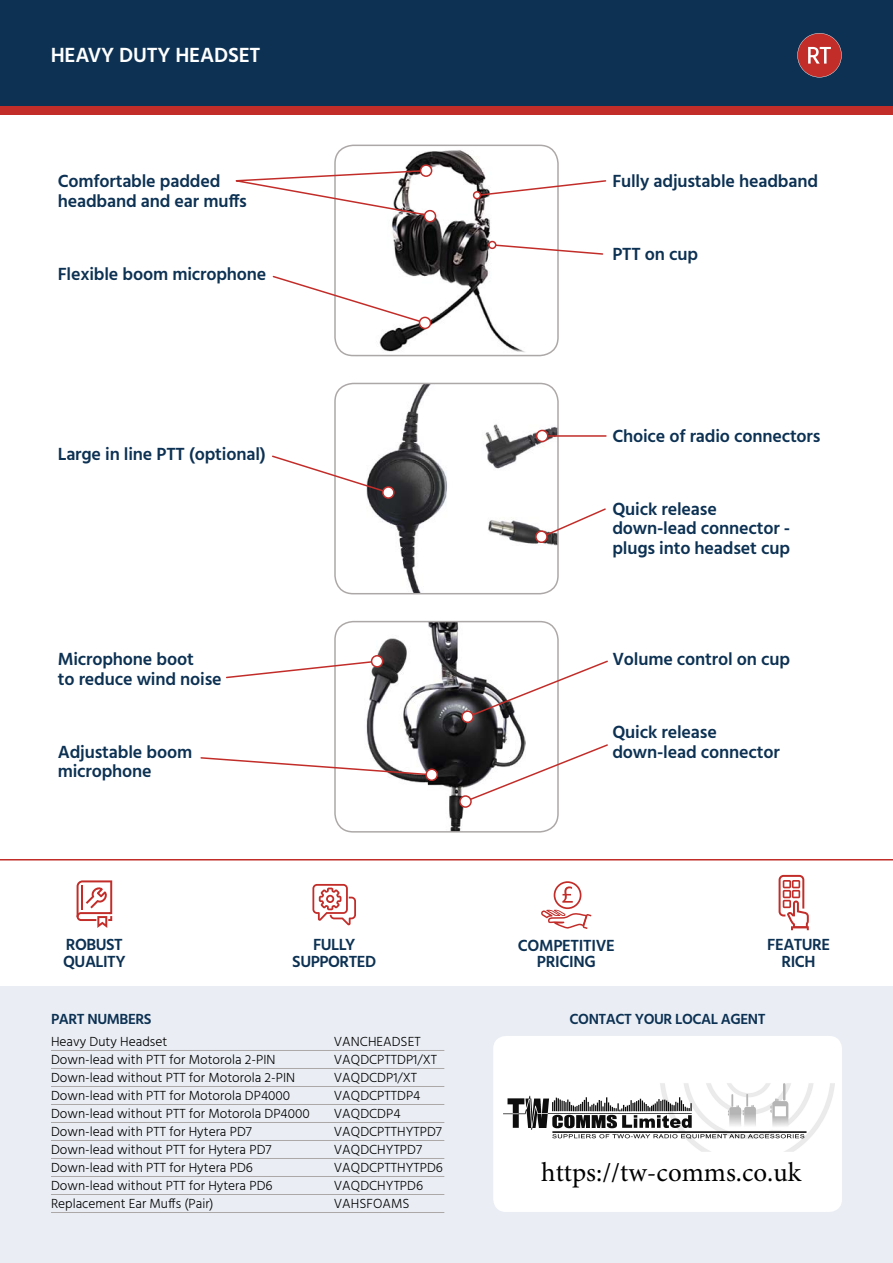
<style>
.page{position:relative;width:893px;height:1263px;background:#fff}
.page>*{position:absolute;margin:0;border:0;box-sizing:border-box;transform-origin:0 0}
.t1{font:27px "Minion Pro";color:#000}
.t2{font:600 21px "Hind";letter-spacing:-.01em;color:#fff}
.t3{font:600 18px/19.5px "Hind";letter-spacing:-.01em;color:#0c3153}
.t4{font:600 16.5px/16.5px "Hind";letter-spacing:-.03em;color:#0c3153;text-align:center}
.t5{font:600 15px "Hind";letter-spacing:-.03em;color:#0c3153}
.t6{font:300 13.5px "Hind";color:#000}
</style>
<div class="page">
<img style="left:366px;top:624px;width:159px;height:205px">
<div style="left:334px;top:621px;width:225px;height:211px;border:2px solid #ada8a8;border-radius:18px"></div>
<img style="left:343px;top:383px;width:215px;height:211px">
<div style="left:334px;top:383px;width:225px;height:211px;border:2px solid #ada8a8;border-radius:18px"></div>
<img style="left:335px;top:145px;width:223px;height:211px">
<div style="left:334px;top:145px;width:225px;height:211px;border:2px solid #ada8a8;border-radius:18px"></div>
<svg style="left:235px;top:169px;width:200px;height:49px"></svg>
<div style="left:424px;top:211px;width:11px;height:11px;background:#fff;border-radius:50%"></div>
<div style="left:424px;top:210px;width:12px;height:12px;border:2px solid #c22d29;border-radius:50%"></div>
<svg style="left:272px;top:275px;width:155px;height:50px"></svg>
<div style="left:421px;top:165px;width:11px;height:11px;background:#fff;border-radius:50%"></div>
<div style="left:420px;top:164px;width:12px;height:13px;border:2px solid #c22d29;border-radius:50%"></div>
<div style="left:419px;top:317px;width:12px;height:11px;background:#fff;border-radius:50%"></div>
<div style="left:419px;top:317px;width:12px;height:12px;border:2px solid #c22d29;border-radius:50%"></div>
<svg style="left:477px;top:179px;width:130px;height:18px"></svg>
<div style="left:474px;top:192px;width:6px;height:7px;background:#fff;border-radius:50%"></div>
<div style="left:473px;top:191px;width:8px;height:8px;border:2px solid #c22d29;border-radius:50%"></div>
<svg style="left:491px;top:243px;width:113px;height:13px"></svg>
<div style="left:489px;top:242px;width:7px;height:6px;background:#fff;border-radius:50%"></div>
<div style="left:488px;top:241px;width:8px;height:8px;border:2px solid #c22d29;border-radius:50%"></div>
<svg style="left:272px;top:454px;width:118px;height:40px"></svg>
<div style="left:383px;top:487px;width:11px;height:11px;background:#fff;border-radius:50%"></div>
<div style="left:382px;top:486px;width:13px;height:13px;border:2px solid #c22d29;border-radius:50%"></div>
<hr style="left:542px;top:435px;width:64px;height:2px;background:#c22d29">
<svg style="left:540px;top:507px;width:66px;height:32px"></svg>
<div style="left:537px;top:430px;width:11px;height:11px;background:#fff;border-radius:50%"></div>
<div style="left:536px;top:430px;width:12px;height:12px;border:2px solid #c22d29;border-radius:50%"></div>
<div style="left:536px;top:531px;width:11px;height:11px;background:#fff;border-radius:50%"></div>
<div style="left:535px;top:530px;width:13px;height:13px;border:2px solid #c22d29;border-radius:50%"></div>
<svg style="left:226px;top:660px;width:153px;height:19px"></svg>
<svg style="left:200px;top:756px;width:233px;height:20px"></svg>
<div style="left:372px;top:656px;width:11px;height:11px;background:#fff;border-radius:50%"></div>
<div style="left:371px;top:655px;width:12px;height:12px;border:2px solid #c22d29;border-radius:50%"></div>
<div style="left:426px;top:769px;width:11px;height:11px;background:#fff;border-radius:50%"></div>
<div style="left:425px;top:768px;width:13px;height:13px;border:2px solid #c22d29;border-radius:50%"></div>
<svg style="left:466px;top:659px;width:142px;height:60px"></svg>
<div style="left:462px;top:711px;width:11px;height:11px;background:#fff;border-radius:50%"></div>
<div style="left:461px;top:710px;width:13px;height:13px;border:2px solid #c22d29;border-radius:50%"></div>
<svg style="left:466px;top:743px;width:142px;height:59px"></svg>
<div style="left:460px;top:796px;width:11px;height:11px;background:#fff;border-radius:50%"></div>
<div style="left:459px;top:795px;width:13px;height:13px;border:2px solid #c22d29;border-radius:50%"></div>
<div style="left:0;top:0;width:893px;height:106px;background:#0c3153"></div>
<div style="left:0;top:106px;width:893px;height:9px;background:#c22d29"></div>
<svg style="left:797px;top:33px;width:45px;height:44px"></svg>
<div style="left:0;top:986px;width:893px;height:277px;background:#eaeef4"></div>
<svg style="left:77px;top:880px;width:35px;height:48px"></svg>
<hr style="left:81px;top:885px;width:2px;height:25px;background:#c22d29">
<svg style="left:779px;top:875px;width:30px;height:55px"></svg>
<svg style="left:312px;top:884px;width:44px;height:41px"></svg>
<svg style="left:541px;top:881px;width:50px;height:48px"></svg>
<div style="left:493px;top:1036px;width:349px;height:176px;background:#fff;border-radius:13px"></div>
<hr style="left:51px;top:1050px;width:393px;height:1px;background:#ada8a8">
<hr style="left:51px;top:1068px;width:393px;height:1px;background:#ada8a8">
<hr style="left:51px;top:1086px;width:393px;height:1px;background:#ada8a8">
<hr style="left:51px;top:1104px;width:393px;height:1px;background:#ada8a8">
<hr style="left:51px;top:1122px;width:393px;height:1px;background:#ada8a8">
<hr style="left:51px;top:1140px;width:393px;height:1px;background:#ada8a8">
<hr style="left:51px;top:1158px;width:393px;height:1px;background:#ada8a8">
<hr style="left:51px;top:1176px;width:393px;height:1px;background:#ada8a8">
<hr style="left:51px;top:1194px;width:393px;height:1px;background:#ada8a8">
<hr style="left:51px;top:1212px;width:393px;height:1px;background:#ada8a8">
<hr style="left:0;top:859px;width:893px;height:1px;background:#c22d29">
<img style="left:503px;top:1083px;width:331px;height:69px">
<h2 class="t2" style="left:51px;top:40px;width:211px">HEAVY DUTY HEADSET</h2>
<h3 class="t3" style="left:58px;top:172px;width:191px">Comfortable padded headband and ear muffs</h3>
<h3 class="t3" style="left:58px;top:265px;width:210px">Flexible boom microphone</h3>
<h3 class="t3" style="left:58px;top:446px;width:209px">Large in line PTT (optional)</h3>
<h3 class="t3" style="left:58px;top:651px;width:165px">Microphone boot<br>to reduce wind noise</h3>
<h3 class="t3" style="left:58px;top:743px;width:136px">Adjustable boom microphone</h3>
<h3 class="t3" style="left:612px;top:172px;width:207px">Fully adjustable headband</h3>
<h3 class="t3" style="left:612px;top:245px;width:87px">PTT on cup</h3>
<h3 class="t3" style="left:612px;top:427px;width:210px">Choice of radio connectors</h3>
<h3 class="t3" style="left:612px;top:500px;width:179px">Quick release down-lead connector - plugs into headset cup</h3>
<h3 class="t3" style="left:612px;top:651px;width:179px">Volume control on cup</h3>
<h3 class="t3" style="left:612px;top:724px;width:169px">Quick release down-lead connector</h3>
<p class="t4" style="left:63px;top:938px;width:64px;text-align:left">ROBUST<br>QUALITY</p>
<p class="t4" style="left:767px;top:938px;width:64px">FEATURE<br>RICH</p>
<p class="t4" style="left:292px;top:938px;width:85px">FULLY<br>SUPPORTED</p>
<p class="t4" style="left:518px;top:938px;width:99px">COMPETITIVE<br>PRICING</p>
<p class="t5" style="left:51px;top:1008px;width:102px">PART NUMBERS</p>
<p class="t5" style="left:570px;top:1008px;width:198px">CONTACT YOUR LOCAL AGENT</p>
<p class="t6" style="left:51px;top:1032px;width:118px">Heavy Duty Headset</p>
<p class="t6" style="left:334px;top:1032px;width:88px">VANCHEADSET</p>
<p class="t6" style="left:51px;top:1050px;width:226px">Down-lead with PTT for Motorola 2-PIN</p>
<p class="t6" style="left:334px;top:1050px;width:105px">VAQDCPTTDP1/XT</p>
<p class="t6" style="left:51px;top:1068px;width:246px">Down-lead without PTT for Motorola 2-PIN</p>
<p class="t6" style="left:334px;top:1068px;width:85px">VAQDCDP1/XT</p>
<p class="t6" style="left:51px;top:1086px;width:241px">Down-lead with PTT for Motorola DP4000</p>
<p class="t6" style="left:334px;top:1086px;width:88px">VAQDCPTTDP4</p>
<p class="t6" style="left:51px;top:1104px;width:260px">Down-lead without PTT for Motorola DP4000</p>
<p class="t6" style="left:334px;top:1104px;width:68px">VAQDCDP4</p>
<p class="t6" style="left:51px;top:1122px;width:202px">Down-lead with PTT for Hytera PD7</p>
<p class="t6" style="left:334px;top:1122px;width:110px">VAQDCPTTHYTPD7</p>
<p class="t6" style="left:51px;top:1140px;width:222px">Down-lead without PTT for Hytera PD7</p>
<p class="t6" style="left:334px;top:1140px;width:90px">VAQDCHYTPD7</p>
<p class="t6" style="left:51px;top:1158px;width:203px">Down-lead with PTT for Hytera PD6</p>
<p class="t6" style="left:334px;top:1158px;width:111px">VAQDCPTTHYTPD6</p>
<p class="t6" style="left:51px;top:1176px;width:223px">Down-lead without PTT for Hytera PD6</p>
<p class="t6" style="left:334px;top:1176px;width:91px">VAQDCHYTPD6</p>
<p class="t6" style="left:51px;top:1194px;width:164px">Replacement Ear Muffs (Pair)</p>
<p class="t6" style="left:334px;top:1194px;width:77px">VAHSFOAMS</p>
<h1 class="t1" style="left:541px;top:1154px;width:261px">https://tw-comms.co.uk</h1>
</div>
